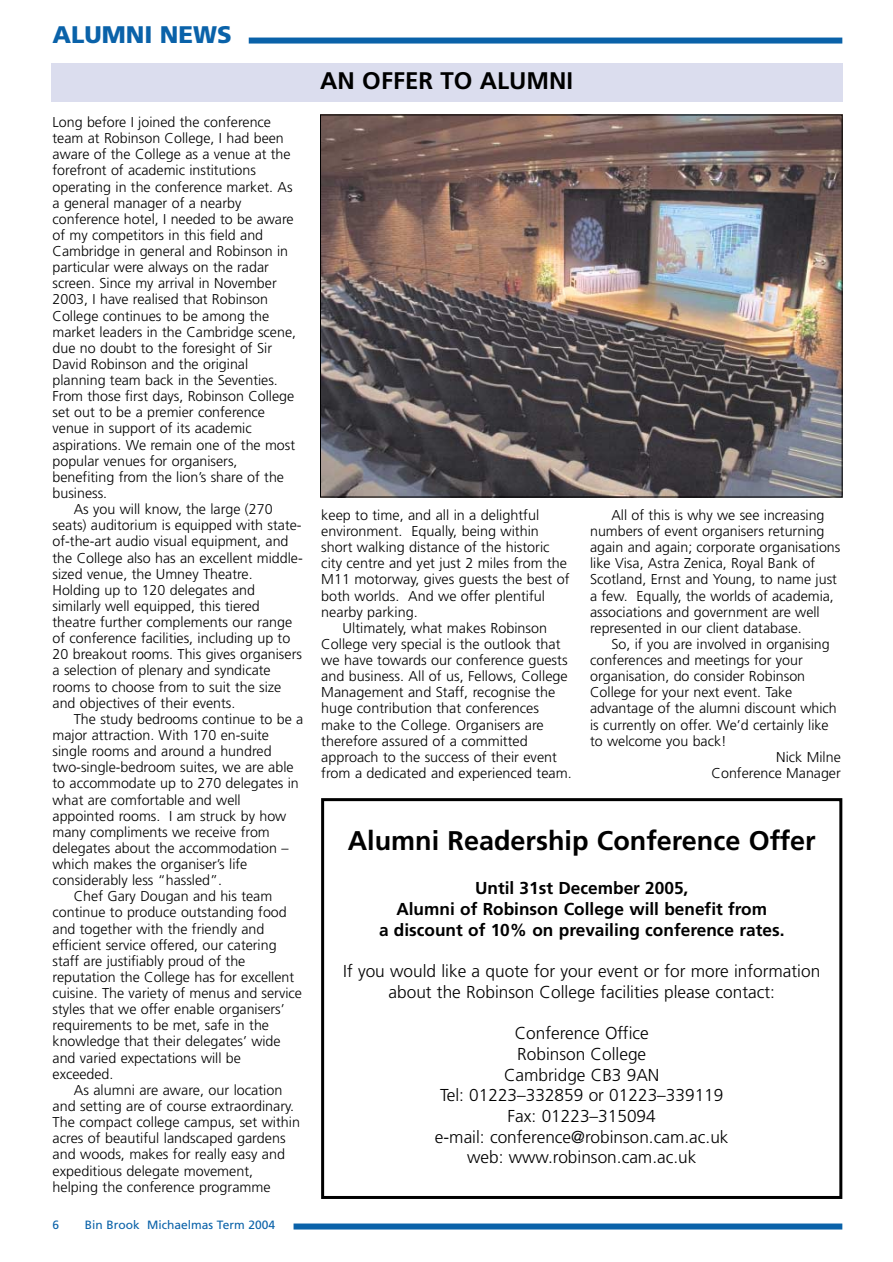
<style>
.page{position:relative;width:893px;height:1262px;background:#fff}
.page>*{position:absolute;margin:0;border:0;box-sizing:border-box;transform-origin:0 0}
.t1{font:700 27px "Frutiger";color:#000}
.t2{font:700 24px "Frutiger";color:#000}
.t3{font:900 24px "Frutiger";color:#0a62a9}
.t4{font:300 17.25px/20.7px "Frutiger";color:#000;text-align:center}
.t5{font:700 17.25px/20.7px "Frutiger";color:#000;text-align:center}
.t6{font:300 14.25px/16.2px "Frutiger";color:#000}
.t7{font:12px "Frutiger";color:#0a62a9}
</style>
<div class="page">
<div style="left:249px;top:38px;width:593px;height:6px;background:#0a62a9"></div>
<div style="left:293px;top:1223px;width:549px;height:6px;background:#0a62a9"></div>
<div style="left:51px;top:64px;width:791px;height:38px;background:#dbddee"></div>
<img style="left:322px;top:117px;width:518px;height:378px">
<div style="left:321px;top:798px;width:521px;height:400px;border:3px solid #000"></div>
<h2 class="t3" style="left:53px;top:25px;width:181px">ALUMNI NEWS</h2>
<p class="t6" style="left:53px;top:115px;width:220px">Long before I joined the conference</p>
<p class="t6" style="left:53px;top:131px;width:233px">team at Robinson College, I had been</p>
<p class="t6" style="left:53px;top:147px;width:240px">aware of the College as a venue at the</p>
<p class="t6" style="left:53px;top:163px;width:205px">forefront of academic institutions</p>
<p class="t6" style="left:53px;top:179px;width:241px">operating in the conference market. As</p>
<p class="t6" style="left:53px;top:196px;width:190px">a general manager of a nearby</p>
<p class="t6" style="left:53px;top:212px;width:242px">conference hotel, I needed to be aware</p>
<p class="t6" style="left:53px;top:228px;width:212px">of my competitors in this field and</p>
<p class="t6" style="left:53px;top:244px;width:237px">Cambridge in general and Robinson in</p>
<p class="t6" style="left:53px;top:260px;width:218px">particular were always on the radar</p>
<p class="t6" style="left:53px;top:276px;width:226px">screen. Since my arrival in November</p>
<p class="t6" style="left:53px;top:292px;width:217px">2003, I have realised that Robinson</p>
<p class="t6" style="left:53px;top:308px;width:218px">College continues to be among the</p>
<p class="t6" style="left:53px;top:325px;width:245px">market leaders in the Cambridge scene,</p>
<p class="t6" style="left:53px;top:341px;width:221px">due no doubt to the foresight of Sir</p>
<p class="t6" style="left:53px;top:357px;width:197px">David Robinson and the original</p>
<p class="t6" style="left:53px;top:373px;width:227px">planning team back in the Seventies.</p>
<p class="t6" style="left:53px;top:389px;width:243px">From those first days, Robinson College</p>
<p class="t6" style="left:53px;top:405px;width:214px">set out to be a premier conference</p>
<p class="t6" style="left:53px;top:421px;width:201px">venue in support of its academic</p>
<p class="t6" style="left:53px;top:437px;width:244px">aspirations. We remain one of the most</p>
<p class="t6" style="left:53px;top:454px;width:186px">popular venues for organisers,</p>
<p class="t6" style="left:53px;top:470px;width:233px">benefiting from the lion’s share of the</p>
<p class="t6" style="left:53px;top:486px;width:56px">business.</p>
<p class="t6" style="left:74px;top:502px;width:200px">As you will know, the large (270</p>
<p class="t6" style="left:53px;top:518px;width:250px">seats) auditorium is equipped with state-</p>
<p class="t6" style="left:53px;top:534px;width:237px">of-the-art audio visual equipment, and</p>
<p class="t6" style="left:53px;top:550px;width:252px">the College also has an excellent middle-</p>
<p class="t6" style="left:53px;top:566px;width:202px">sized venue, the Umney Theatre.</p>
<p class="t6" style="left:53px;top:583px;width:204px">Holding up to 120 delegates and</p>
<p class="t6" style="left:53px;top:599px;width:209px">similarly well equipped, this tiered</p>
<p class="t6" style="left:53px;top:615px;width:241px">theatre further complements our range</p>
<p class="t6" style="left:53px;top:631px;width:239px">of conference facilities, including up to</p>
<p class="t6" style="left:53px;top:647px;width:251px">20 breakout rooms. This gives organisers</p>
<p class="t6" style="left:53px;top:663px;width:220px">a selection of plenary and syndicate</p>
<p class="t6" style="left:53px;top:679px;width:230px">rooms to choose from to suit the size</p>
<p class="t6" style="left:53px;top:695px;width:184px">and objectives of their events.</p>
<p class="t6" style="left:74px;top:712px;width:231px">The study bedrooms continue to be a</p>
<p class="t6" style="left:53px;top:728px;width:218px">major attraction. With 170 en-suite</p>
<p class="t6" style="left:53px;top:744px;width:220px">single rooms and around a hundred</p>
<p class="t6" style="left:53px;top:760px;width:242px">two-single-bedroom suites, we are able</p>
<p class="t6" style="left:53px;top:776px;width:248px">to accommodate up to 270 delegates in</p>
<p class="t6" style="left:53px;top:792px;width:190px">what are comfortable and well</p>
<p class="t6" style="left:53px;top:808px;width:235px">appointed rooms. I am struck by how</p>
<p class="t6" style="left:53px;top:824px;width:219px">many compliments we receive from</p>
<p class="t6" style="left:53px;top:841px;width:237px">delegates about the accommodation –</p>
<p class="t6" style="left:53px;top:857px;width:196px">which makes the organiser’s life</p>
<p class="t6" style="left:53px;top:873px;width:171px">considerably less “hassled”.</p>
<p class="t6" style="left:74px;top:889px;width:200px">Chef Gary Dougan and his team</p>
<p class="t6" style="left:53px;top:905px;width:236px">continue to produce outstanding food</p>
<p class="t6" style="left:53px;top:921px;width:213px">and together with the friendly and</p>
<p class="t6" style="left:53px;top:937px;width:225px">efficient service offered, our catering</p>
<p class="t6" style="left:53px;top:954px;width:194px">staff are justifiably proud of the</p>
<p class="t6" style="left:53px;top:970px;width:243px">reputation the College has for excellent</p>
<p class="t6" style="left:53px;top:986px;width:251px">cuisine. The variety of menus and service</p>
<p class="t6" style="left:53px;top:1002px;width:234px">styles that we offer enable organisers’</p>
<p class="t6" style="left:53px;top:1018px;width:218px">requirements to be met, safe in the</p>
<p class="t6" style="left:53px;top:1034px;width:229px">knowledge that their delegates’ wide</p>
<p class="t6" style="left:53px;top:1050px;width:190px">and varied expectations will be</p>
<p class="t6" style="left:53px;top:1066px;width:62px">exceeded.</p>
<p class="t6" style="left:74px;top:1082px;width:210px">As alumni are aware, our location</p>
<p class="t6" style="left:53px;top:1099px;width:243px">and setting are of course extraordinary.</p>
<p class="t6" style="left:53px;top:1115px;width:249px">The compact college campus, set within</p>
<p class="t6" style="left:53px;top:1131px;width:234px">acres of beautiful landscaped gardens</p>
<p class="t6" style="left:53px;top:1147px;width:234px">and woods, makes for really easy and</p>
<p class="t6" style="left:53px;top:1163px;width:202px">expeditious delegate movement,</p>
<p class="t6" style="left:53px;top:1179px;width:220px">helping the conference programme</p>
<p class="t7" style="left:53px;top:1220px;width:8px">6</p>
<p class="t7" style="left:85px;top:1220px;width:192px">Bin Brook Michaelmas Term 2004</p>
<h2 class="t2" style="left:320px;top:71px;width:254px">AN OFFER TO ALUMNI</h2>
<p class="t6" style="left:321px;top:508px;width:219px">keep to time, and all in a delightful</p>
<p class="t6" style="left:321px;top:524px;width:219px">environment. Equally, being within</p>
<p class="t6" style="left:321px;top:540px;width:230px">short walking distance of the historic</p>
<p class="t6" style="left:321px;top:556px;width:247px">city centre and yet just 2 miles from the</p>
<p class="t6" style="left:321px;top:572px;width:250px">M11 motorway, gives guests the best of</p>
<p class="t6" style="left:321px;top:588px;width:225px">both worlds. And we offer plentiful</p>
<p class="t6" style="left:321px;top:604px;width:98px">nearby parking.</p>
<p class="t6" style="left:342px;top:621px;width:206px">Ultimately, what makes Robinson</p>
<p class="t6" style="left:321px;top:637px;width:241px">College very special is the outlook that</p>
<p class="t6" style="left:321px;top:653px;width:248px">we have towards our conference guests</p>
<p class="t6" style="left:321px;top:669px;width:248px">and business. All of us, Fellows, College</p>
<p class="t6" style="left:321px;top:685px;width:235px">Management and Staff, recognise the</p>
<p class="t6" style="left:321px;top:701px;width:219px">huge contribution that conferences</p>
<p class="t6" style="left:321px;top:717px;width:224px">make to the College. Organisers are</p>
<p class="t6" style="left:321px;top:733px;width:208px">therefore assured of a committed</p>
<p class="t6" style="left:321px;top:750px;width:237px">approach to the success of their event</p>
<p class="t6" style="left:321px;top:766px;width:252px">from a dedicated and experienced team.</p>
<p class="t6" style="left:590px;top:508px;width:252px;text-indent:21px">All of this is why we see increasing numbers of event organisers returning again and again; corporate organisations like Visa, Astra Zenica, Royal Bank of Scotland, Ernst and Young, to name just a few. Equally, the worlds of academia, associations and government are well represented in our client database.</p>
<p class="t6" style="left:611px;top:637px;width:220px">So, if you are involved in organising</p>
<p class="t6" style="left:590px;top:653px;width:214px">conferences and meetings for your</p>
<p class="t6" style="left:590px;top:669px;width:216px">organisation, do consider Robinson</p>
<p class="t6" style="left:590px;top:685px;width:204px">College for your next event. Take</p>
<p class="t6" style="left:590px;top:701px;width:248px">advantage of the alumni discount which</p>
<p class="t6" style="left:590px;top:717px;width:240px">is currently on offer. We’d certainly like</p>
<p class="t6" style="left:590px;top:733px;width:138px">to welcome you back!</p>
<p class="t6" style="left:776px;top:750px;width:66px">Nick Milne</p>
<p class="t6" style="left:711px;top:766px;width:131px">Conference Manager</p>
<h1 class="t1" style="left:348px;top:830px;width:469px">Alumni Readership Conference Offer</h1>
<p class="t5" style="left:379px;top:879px;width:407px">Until 31st December 2005,<br>Alumni of Robinson College will benefit from<br>a discount of 10% on prevailing conference rates.</p>
<p class="t4" style="left:343px;top:962px;width:478px">If you would like a quote for your event or for more information about the Robinson College facilities please contact:</p>
<p class="t4" style="left:435px;top:1024px;width:295px">Conference Office<br>Robinson College<br>Cambridge CB3 9AN<br>Tel: 01223–332859 or 01223–339119<br>Fax: 01223–315094<br>e-mail: conference@robinson.cam.ac.uk web: www.robinson.cam.ac.uk</p>
</div>
